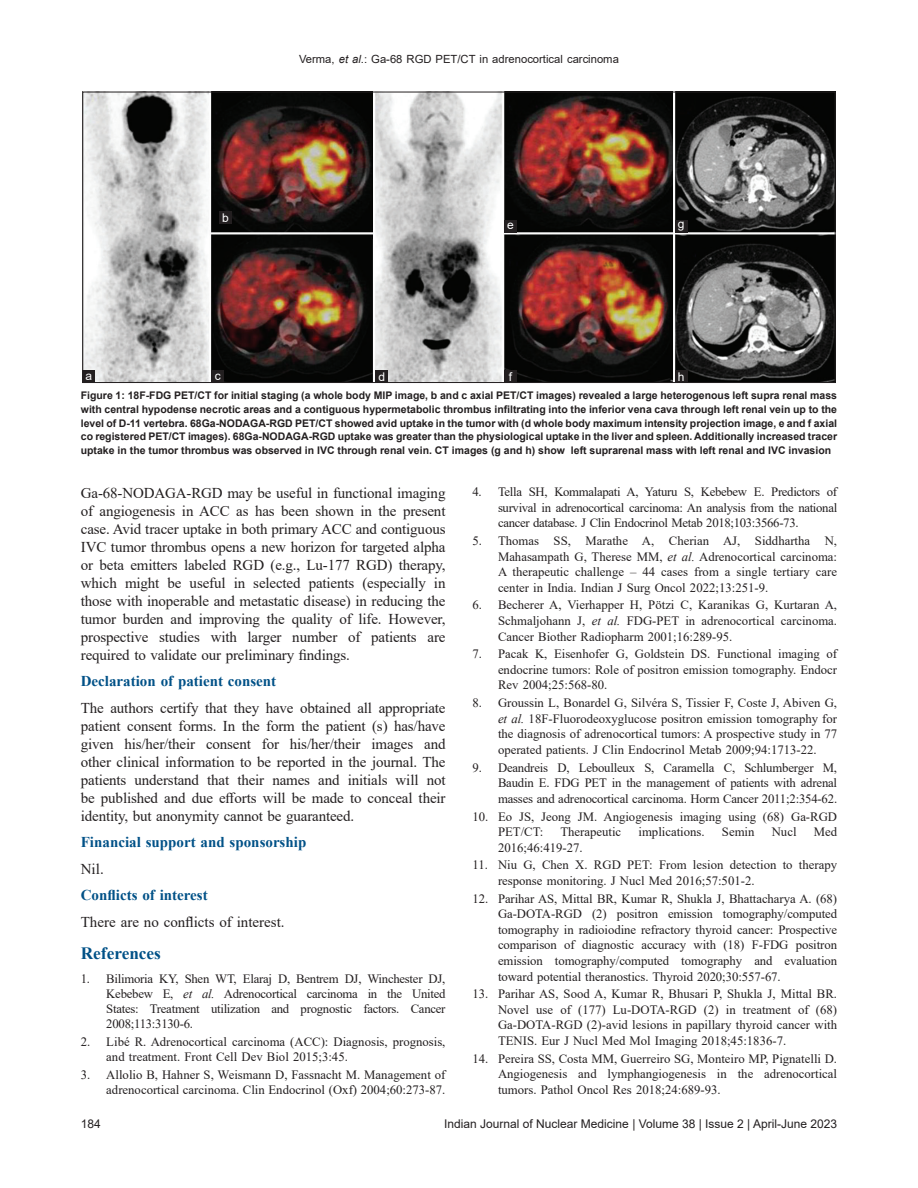
<style>
.page{position:relative;width:918px;height:1188px;background:#fff}
.page>*{position:absolute;margin:0;border:0;box-sizing:border-box;transform-origin:0 0}
.t1{font:700 17.25px "Times New Roman";color:#005187}
.TX{font:15px/18px "Times New Roman";letter-spacing:-.01em;color:#231f20;text-align:justify}
.t2{font:700 15px "Times New Roman";color:#005187}
.REF{font:12.75px/15.6px "Times New Roman";color:#231f20;text-align:justify}
.t3{font:12px "Arial";color:#231f20}
.LABEL{font:12px "Arial";color:#fff}
.t4{font:11.25px "Arial";color:#231f20}
.FGC{font:700 10.5px/13.6px "Arial";color:#231f20;text-align:justify}
.s1{font-style:italic}
</style>
<div class="page">
<img style="left:85px;top:94px;width:748px;height:287px">
<div style="left:375px;top:370px;width:13px;height:13px;background:#231f20"></div>
<div style="left:675px;top:370px;width:13px;height:13px;background:#231f20"></div>
<div style="left:212px;top:370px;width:12px;height:13px;background:#231f20"></div>
<div style="left:675px;top:220px;width:13px;height:13px;background:#231f20"></div>
<div style="left:219px;top:211px;width:13px;height:13px;background:#231f20"></div>
<div style="left:504px;top:370px;width:13px;height:13px;background:#231f20"></div>
<div style="left:83px;top:370px;width:12px;height:13px;background:#231f20"></div>
<div style="left:504px;top:220px;width:13px;height:13px;background:#231f20"></div>
<p class="LABEL" style="left:222px;top:209px;width:8px">b</p>
<p class="t4" style="left:299px;top:51px;width:321px">Verma, <span class="s1">et al</span>.: Ga‑68 RGD PET/CT in adrenocortical carcinoma</p>
<p class="LABEL" style="left:507px;top:217px;width:8px">e</p>
<p class="LABEL" style="left:678px;top:216px;width:8px">g</p>
<p class="LABEL" style="left:86px;top:367px;width:8px">a</p>
<p class="LABEL" style="left:509px;top:368px;width:5px">f</p>
<p class="LABEL" style="left:215px;top:367px;width:7px">c</p>
<p class="LABEL" style="left:378px;top:368px;width:8px">d</p>
<p class="LABEL" style="left:678px;top:368px;width:8px">h</p>
<p class="FGC" style="left:81px;top:389px;width:758px">Figure 1: 18F-FDG PET/CT for initial staging (a whole body MIP image, b and c axial PET/CT images) revealed a large heterogenous left supra renal mass with central hypodense necrotic areas and a contiguous hypermetabolic thrombus infiltrating into the inferior vena cava through left renal vein up to the level of D-11 vertebra. 68Ga-NODAGA-RGD PET/CT showed avid uptake in the tumor with (d whole body maximum intensity projection image, e and f axial co registered PET/CT images). 68Ga-NODAGA-RGD uptake was greater than the physiological uptake in the liver and spleen. Additionally increased tracer uptake in the tumor thrombus was observed in IVC through renal vein. CT images (g and h) show left suprarenal mass with left renal and IVC invasion</p>
<p class="TX" style="left:81px;top:483px;width:366px">Ga‑68‑NODAGA‑RGD may be useful in functional imaging of angiogenesis in ACC as has been shown in the present case. Avid tracer uptake in both primary ACC and contiguous IVC tumor thrombus opens a new horizon for targeted alpha or beta emitters labeled RGD (e.g., Lu‑177 RGD) therapy, which might be useful in selected patients (especially in those with inoperable and metastatic disease) in reducing the tumor burden and improving the quality of life. However, prospective studies with larger number of patients are required to validate our preliminary findings.</p>
<h2 class="t2" style="left:81px;top:670px;width:197px">Declaration of patient consent</h2>
<p class="TX" style="left:81px;top:698px;width:366px">The authors certify that they have obtained all appropriate patient consent forms. In the form the patient (s) has/have given his/her/their consent for his/her/their images and other clinical information to be reported in the journal. The patients understand that their names and initials will not be published and due efforts will be made to conceal their identity, but anonymity cannot be guaranteed.</p>
<h2 class="t2" style="left:81px;top:831px;width:227px">Financial support and sponsorship</h2>
<p class="TX" style="left:81px;top:859px;width:24px">Nil.</p>
<h2 class="t2" style="left:81px;top:884px;width:128px">Conflicts of interest</h2>
<p class="TX" style="left:81px;top:912px;width:205px">There are no conflicts of interest.</p>
<h1 class="t1" style="left:81px;top:941px;width:82px">References</h1>
<p class="REF" style="left:106px;top:970px;width:341px;text-indent:-26px">1. Bilimoria KY, Shen WT, Elaraj D, Bentrem DJ, Winchester DJ, Kebebew E, <span class="s1">et al.</span> Adrenocortical carcinoma in the United States: Treatment utilization and prognostic factors. Cancer 2008;113:3130‑6.</p>
<p class="REF" style="left:106px;top:1034px;width:341px;text-indent:-26px">2. Libé R. Adrenocortical carcinoma (ACC): Diagnosis, prognosis, and treatment. Front Cell Dev Biol 2015;3:45.</p>
<p class="REF" style="left:81px;top:1066px;width:366px;text-align:right">3. Allolio B, Hahner S, Weismann D, Fassnacht M. Management of adrenocortical carcinoma. Clin Endocrinol (Oxf) 2004;60:273‑87.</p>
<p class="REF" style="left:498px;top:484px;width:341px;text-indent:-26px">4. Tella SH, Kommalapati A, Yaturu S, Kebebew E. Predictors of survival in adrenocortical carcinoma: An analysis from the national cancer database. J Clin Endocrinol Metab 2018;103:3566‑73.</p>
<p class="REF" style="left:498px;top:533px;width:341px;text-indent:-26px">5. Thomas SS, Marathe A, Cherian AJ, Siddhartha N, Mahasampath G, Therese MM, <span class="s1">et al.</span> Adrenocortical carcinoma:<br>A therapeutic challenge – 44 cases from a single tertiary care center in India. Indian J Surg Oncol 2022;13:251‑9.</p>
<p class="REF" style="left:498px;top:597px;width:341px;text-indent:-26px">6. Becherer A, Vierhapper H, Pötzi C, Karanikas G, Kurtaran A, Schmaljohann J, <span class="s1">et al.</span> FDG‑PET in adrenocortical carcinoma.<br>Cancer Biother Radiopharm 2001;16:289‑95.</p>
<p class="REF" style="left:498px;top:646px;width:341px;text-indent:-26px">7. Pacak K, Eisenhofer G, Goldstein DS. Functional imaging of endocrine tumors: Role of positron emission tomography. Endocr Rev 2004;25:568‑80.</p>
<p class="REF" style="left:498px;top:695px;width:341px;text-indent:-26px">8. Groussin L, Bonardel G, Silvéra S, Tissier F, Coste J, Abiven G, <span class="s1">et al.</span> 18F‑Fluorodeoxyglucose positron emission tomography for the diagnosis of adrenocortical tumors: A prospective study in 77 operated patients. J Clin Endocrinol Metab 2009;94:1713‑22.</p>
<p class="REF" style="left:498px;top:759px;width:341px;text-indent:-26px">9. Deandreis D, Leboulleux S, Caramella C, Schlumberger M, Baudin E. FDG PET in the management of patients with adrenal masses and adrenocortical carcinoma. Horm Cancer 2011;2:354‑62.</p>
<p class="REF" style="left:498px;top:808px;width:341px;text-indent:-26px">10. Eo JS, Jeong JM. Angiogenesis imaging using (68) Ga‑RGD<br>PET/CT:</p>
<p class="REF" style="left:560px;top:824px;width:62px">Therapeutic</p>
<p class="REF" style="left:639px;top:824px;width:68px">implications.</p>
<p class="REF" style="left:722px;top:824px;width:34px">Semin</p>
<p class="REF" style="left:772px;top:824px;width:26px">Nucl</p>
<p class="REF" style="left:814px;top:824px;width:25px">Med</p>
<p class="REF" style="left:498px;top:839px;width:86px">2016;46:419‑27.</p>
<p class="REF" style="left:498px;top:857px;width:341px;text-indent:-26px">11. Niu G, Chen X. RGD PET: From lesion detection to therapy response monitoring. J Nucl Med 2016;57:501‑2.</p>
<p class="REF" style="left:498px;top:890px;width:341px;text-indent:-26px">12. Parihar AS, Mittal BR, Kumar R, Shukla J, Bhattacharya A. (68)<br>Ga‑DOTA‑RGD (2) positron emission tomography/computed tomography in radioiodine refractory thyroid cancer: Prospective comparison of diagnostic accuracy with (18) F‑FDG positron emission tomography/computed tomography and evaluation toward potential theranostics. Thyroid 2020;30:557‑67.</p>
<p class="REF" style="left:498px;top:986px;width:341px;text-indent:-26px">13. Parihar AS, Sood A, Kumar R, Bhusari P, Shukla J, Mittal BR.<br>Novel use of (177) Lu‑DOTA‑RGD (2) in treatment of (68)<br>Ga‑DOTA‑RGD (2)‑avid lesions in papillary thyroid cancer with TENIS. Eur J Nucl Med Mol Imaging 2018;45:1836‑7.</p>
<p class="REF" style="left:498px;top:1050px;width:341px;text-indent:-26px">14. Pereira SS, Costa MM, Guerreiro SG, Monteiro MP, Pignatelli D.<br>Angiogenesis and lymphangiogenesis in the adrenocortical tumors. Pathol Oncol Res 2018;24:689‑93.</p>
<p class="t3" style="left:81px;top:1116px;width:22px">184</p>
<p class="t3" style="left:444px;top:1116px;width:394px">Indian Journal of Nuclear Medicine | Volume 38 | Issue 2 | April-June 2023</p>
</div>
